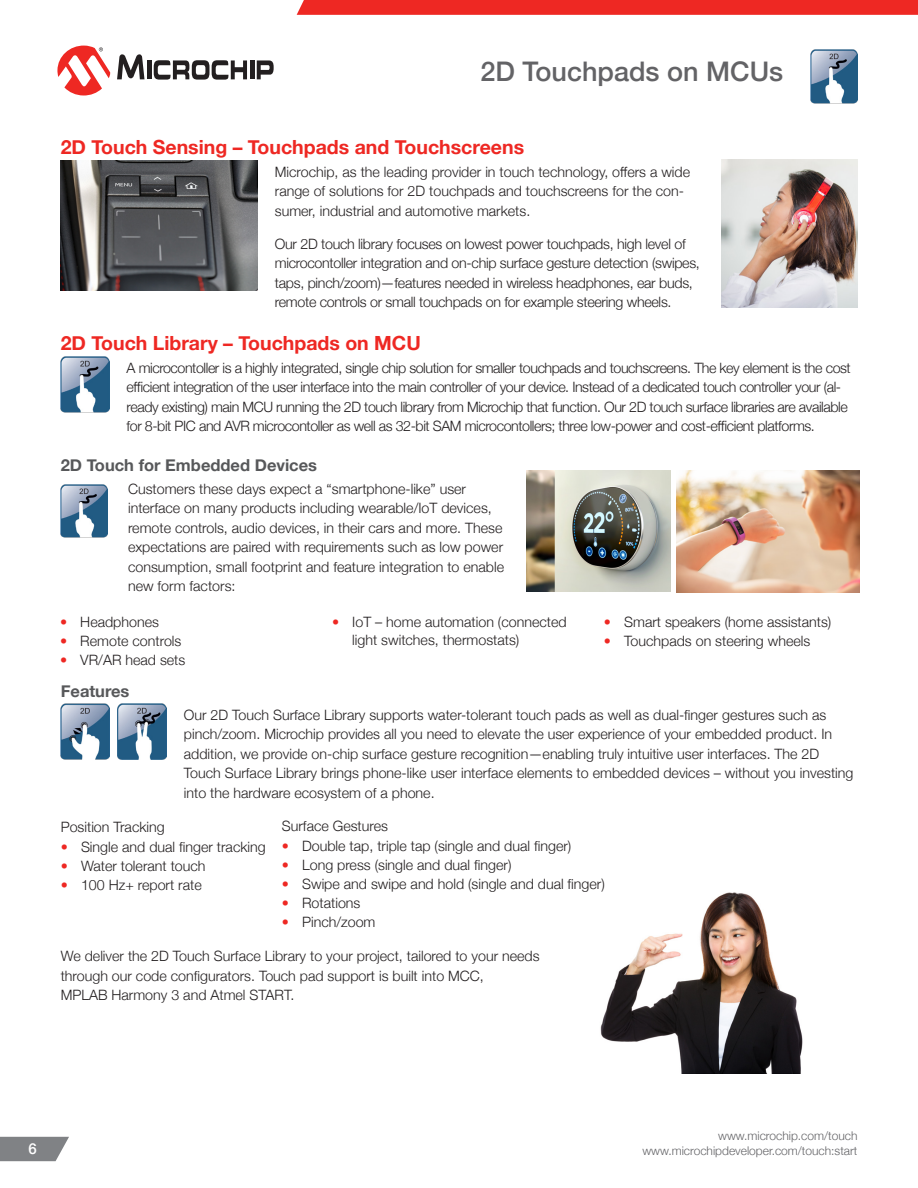
<style>
.page{position:relative;width:918px;height:1188px;background:#fff}
.page>*{position:absolute;margin:0;border:0;box-sizing:border-box;transform-origin:0 0}
.t1{font:500 27px "Helvetica Neue";color:#636366}
.t2{font:700 19.5px "Helvetica Neue";color:#ee2823}
.t3{font:700 16.5px "Helvetica Neue";color:#57585a}
.t4{font:500 15px "Helvetica Neue";color:#fff}
.t5{font:300 14.25px/19.5px "Helvetica Neue";color:#231f20}
.t6{font:300 14.25px/19.5px "Helvetica Neue";letter-spacing:-.03em;color:#231f20}
.t7{font:300 14.25px/19.5px "Helvetica Neue";letter-spacing:-.02em;color:#231f20}
.t8{font:300 12px "Helvetica Neue";color:#636366}
.s1{color:#ee2823}
</style>
<div class="page">
<svg style="left:297px;top:0;width:621px;height:15px;background:#ee2b26"></svg>
<svg style="left:117px;top:54px;width:27px;height:25px"></svg>
<hr style="left:147px;top:60px;width:4px;height:19px;background:#231f20">
<hr style="left:250px;top:60px;width:4px;height:19px;background:#231f20">
<svg style="left:257px;top:60px;width:17px;height:19px"></svg>
<svg style="left:154px;top:60px;width:93px;height:20px"></svg>
<svg style="left:57px;top:45px;width:53px;height:51px"></svg>
<svg style="left:0;top:1137px;width:69px;height:24px;background:#8c8e90"></svg>
<img style="left:600px;top:892px;width:203px;height:181px">
<img style="left:61px;top:161px;width:197px;height:129px">
<img style="left:61px;top:357px;width:48px;height:55px">
<img style="left:526px;top:470px;width:144px;height:121px">
<img style="left:676px;top:470px;width:183px;height:122px">
<img style="left:61px;top:484px;width:47px;height:54px">
<img style="left:61px;top:704px;width:48px;height:55px">
<img style="left:118px;top:704px;width:49px;height:55px">
<img style="left:810px;top:50px;width:47px;height:53px">
<img style="left:721px;top:159px;width:136px;height:149px">
<h1 class="t1" style="left:481px;top:50px;width:304px">2D Touchpads on MCUs</h1>
<h2 class="t2" style="left:61px;top:132px;width:465px">2D Touch Sensing – Touchpads and Touchscreens</h2>
<p class="t5" style="left:275px;top:161px;width:417px">Microchip, as the leading provider in touch technology, offers a wide range of solutions for 2D touchpads and touchscreens for the con&shy;sumer, industrial and automotive markets.</p>
<p class="t7" style="left:275px;top:233px;width:427px">Our 2D touch library focuses on lowest power touchpads, high level of microcontoller integration and on-chip surface gesture detection (swipes, taps, pinch/zoom)—features needed in wireless headphones, ear buds, remote controls or small touchpads on for example steering wheels.</p>
<h2 class="t2" style="left:61px;top:328px;width:362px">2D Touch Library – Touchpads on MCU</h2>
<p class="t6" style="left:127px;top:357px;width:726px">A microcontoller is a highly integrated, single chip solution for smaller touchpads and touchscreens. The key element is the cost efficient integration of the user interface into the main controller of your device. Instead of a dedicated touch controller your (al&shy;ready existing) main MCU running the 2D touch library from Microchip that function. Our 2D touch surface libraries are available for 8-bit PIC and AVR microcontoller as well as 32-bit SAM microcontollers; three low-power and cost-efficient platforms.</p>
<p class="t3" style="left:61px;top:452px;width:258px">2D Touch for Embedded Devices</p>
<p class="t5" style="left:128px;top:478px;width:378px">Customers these days expect a “smartphone-like” user interface on many products including wearable/IoT devices, remote controls, audio devices, in their cars and more. These expectations are paired with requirements such as low power consumption, small footprint and feature integration to enable new form factors:</p>
<p class="t5" style="left:60px;top:611px;width:100px"><span class="s1">•</span> Headphones</p>
<p class="t5" style="left:60px;top:630px;width:123px"><span class="s1">•</span> Remote controls</p>
<p class="t5" style="left:60px;top:649px;width:127px"><span class="s1">•</span> VR/AR head sets</p>
<p class="t3" style="left:61px;top:678px;width:70px">Features</p>
<p class="t5" style="left:352px;top:612px;width:216px;line-height:18px;text-indent:-20px"><span class="s1">•</span> IoT – home automation (connected light switches, thermostats)</p>
<p class="t5" style="left:604px;top:611px;width:229px"><span class="s1">•</span> Smart speakers (home assistants)</p>
<p class="t5" style="left:604px;top:630px;width:208px"><span class="s1">•</span> Touchpads on steering wheels</p>
<p class="t5" style="left:184px;top:704px;width:671px">Our 2D Touch Surface Library supports water-tolerant touch pads as well as dual-finger gestures such as pinch/zoom. Microchip provides all you need to elevate the user experience of your embedded product. In addition, we provide on-chip surface gesture recognition—enabling truly intuitive user interfaces. The 2D Touch Surface Library brings phone-like user interface elements to embedded devices – without you investing into the hardware ecosystem of a phone.</p>
<p class="t5" style="left:282px;top:815px;width:108px">Surface Gestures</p>
<p class="t5" style="left:282px;top:835px;width:291px"><span class="s1">•</span> Double tap, triple tap (single and dual finger)</p>
<p class="t5" style="left:282px;top:854px;width:231px"><span class="s1">•</span> Long press (single and dual finger)</p>
<p class="t5" style="left:282px;top:873px;width:325px"><span class="s1">•</span> Swipe and swipe and hold (single and dual finger)</p>
<p class="t5" style="left:282px;top:892px;width:80px"><span class="s1">•</span> Rotations</p>
<p class="t5" style="left:282px;top:911px;width:95px"><span class="s1">•</span> Pinch/zoom</p>
<p class="t5" style="left:61px;top:816px;width:106px">Position Tracking</p>
<p class="t5" style="left:61px;top:836px;width:207px"><span class="s1">•</span> Single and dual finger tracking</p>
<p class="t5" style="left:61px;top:855px;width:146px"><span class="s1">•</span> Water tolerant touch</p>
<p class="t5" style="left:61px;top:874px;width:143px"><span class="s1">•</span> 100 Hz+ report rate</p>
<p class="t5" style="left:61px;top:945px;width:480px">We deliver the 2D Touch Surface Library to your project, tailored to your needs through our code configurators. Touch pad support is built into MCC,<br>MPLAB Harmony 3 and Atmel START.</p>
<p class="t8" style="left:718px;top:1126px;width:141px">www.microchip.com/touch</p>
<p class="t4" style="left:28px;top:1137px;width:10px">6</p>
<p class="t8" style="left:642px;top:1141px;width:217px">www.microchipdeveloper.com/touch:start</p>
</div>
